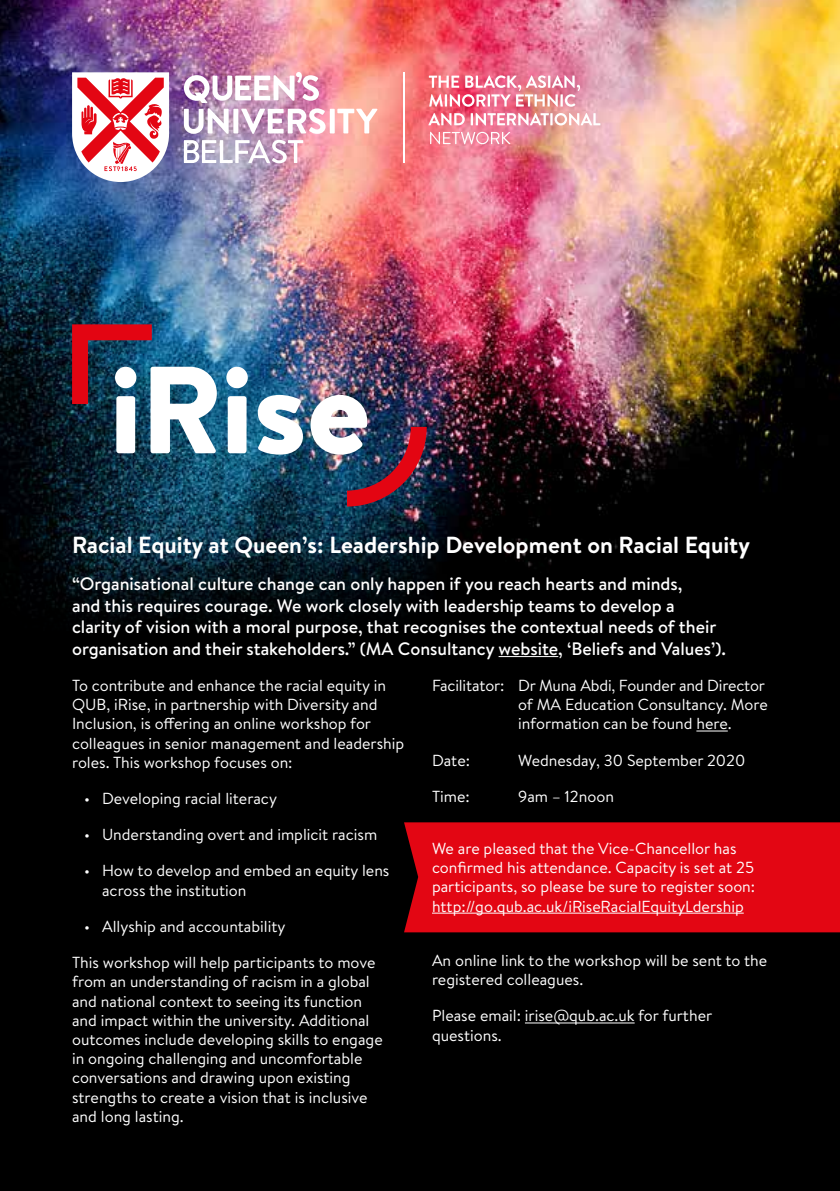
<style>
.page{position:relative;width:840px;height:1191px;background:#fff}
.page>*{position:absolute;margin:0;border:0;box-sizing:border-box;transform-origin:0 0}
.t1{font:900 123.6px "Brandon Text";letter-spacing:-.005em;color:#fff}
.t2{font:700 23.2px "Brandon Text";color:#fff}
.t3{font:500 18px/21.6px "Brandon Text";color:#fff}
.t4{font:16px/19.2px "Brandon Text";color:#fff}
</style>
<div class="page">
<div style="left:0;top:0;width:839px;height:1191px;background:#000"></div>
<img style="left:0;top:0;width:839px;height:625px">
<div style="left:404px;top:822px;width:435px;height:110px;background:#e30613"></div>
<img style="left:428px;top:75px;width:151px;height:32px">
<svg style="left:428px;top:113px;width:36px;height:12px"></svg>
<svg style="left:470px;top:113px;width:130px;height:12px;background:#f2bdc5"></svg>
<svg style="left:430px;top:132px;width:80px;height:12px"></svg>
<hr style="left:403px;top:72px;width:1px;height:91px;background:#fff">
<div style="left:329px;top:109px;width:5px;height:24px;background:#fff"></div>
<svg style="left:337px;top:109px;width:40px;height:24px"></svg>
<img style="left:184px;top:72px;width:141px;height:62px">
<svg style="left:184px;top:140px;width:119px;height:23px;background:#d1c0d2"></svg>
<svg style="left:72px;top:72px;width:97px;height:110px;background:#e298a3"></svg>
<svg style="left:72px;top:324px;width:80px;height:80px;background:#592e46"></svg>
<img style="left:347px;top:427px;width:79px;height:79px">
<hr style="left:498px;top:656px;width:60px;height:1px;background:#fff">
<hr style="left:696px;top:730px;width:31px;height:1px;background:#fff">
<hr style="left:524px;top:1022px;width:110px;height:1px;background:#fff">
<hr style="left:432px;top:912px;width:311px;height:1px;background:#fff">
<h1 class="t1" style="left:109px;top:323px;width:262px">iRise</h1>
<h2 class="t2" style="left:72px;top:529px;width:679px">Racial Equity at Queen’s: Leadership Development on Racial Equity</h2>
<p class="t3" style="left:72px;top:572px;width:655px">“Organisational culture change can only happen if you reach hearts and minds,<br>and this requires courage. We work closely with leadership teams to develop a clarity of vision with a moral purpose, that recognises the contextual needs of their organisation and their stakeholders.” (MA Consultancy website, ‘Beliefs and Values’).</p>
<p class="t4" style="left:72px;top:675px;width:333px">To contribute and enhance the racial equity in QUB, iRise, in partnership with Diversity and Inclusion, is offering an online workshop for colleagues in senior management and leadership roles. This workshop focuses on:</p>
<p class="t4" style="left:84px;top:788px;width:194px">• Developing racial literacy</p>
<p class="t4" style="left:84px;top:824px;width:294px">• Understanding overt and implicit racism</p>
<p class="t4" style="left:102px;top:860px;width:289px;text-indent:-18px">• How to develop and embed an equity lens across the institution</p>
<p class="t4" style="left:84px;top:916px;width:203px">• Allyship and accountability</p>
<p class="t4" style="left:72px;top:952px;width:312px">This workshop will help participants to move from an understanding of racism in a global and national context to seeing its function and impact within the university. Additional outcomes include developing skills to engage in ongoing challenging and uncomfortable conversations and drawing upon existing strengths to create a vision that is inclusive and long lasting.</p>
<p class="t4" style="left:518px;top:675px;width:251px;text-indent:-86px">Facilitator: Dr Muna Abdi, Founder and Director of MA Education Consultancy. More information can be found here.</p>
<p class="t4" style="left:432px;top:750px;width:40px">Date:</p>
<p class="t4" style="left:518px;top:750px;width:229px">Wednesday, 30 September 2020</p>
<p class="t4" style="left:432px;top:786px;width:39px">Time:</p>
<p class="t4" style="left:518px;top:786px;width:97px">9am – 12noon</p>
<p class="t4" style="left:432px;top:838px;width:324px">We are pleased that the Vice-Chancellor has confirmed his attendance. Capacity is set at 25 participants, so please be sure to register soon: http://go.qub.ac.uk/iRiseRacialEquityLdership</p>
<p class="t4" style="left:432px;top:950px;width:336px">An online link to the workshop will be sent to the registered colleagues.</p>
<p class="t4" style="left:432px;top:1005px;width:281px">Please email: irise@qub.ac.uk for further questions.</p>
</div>
